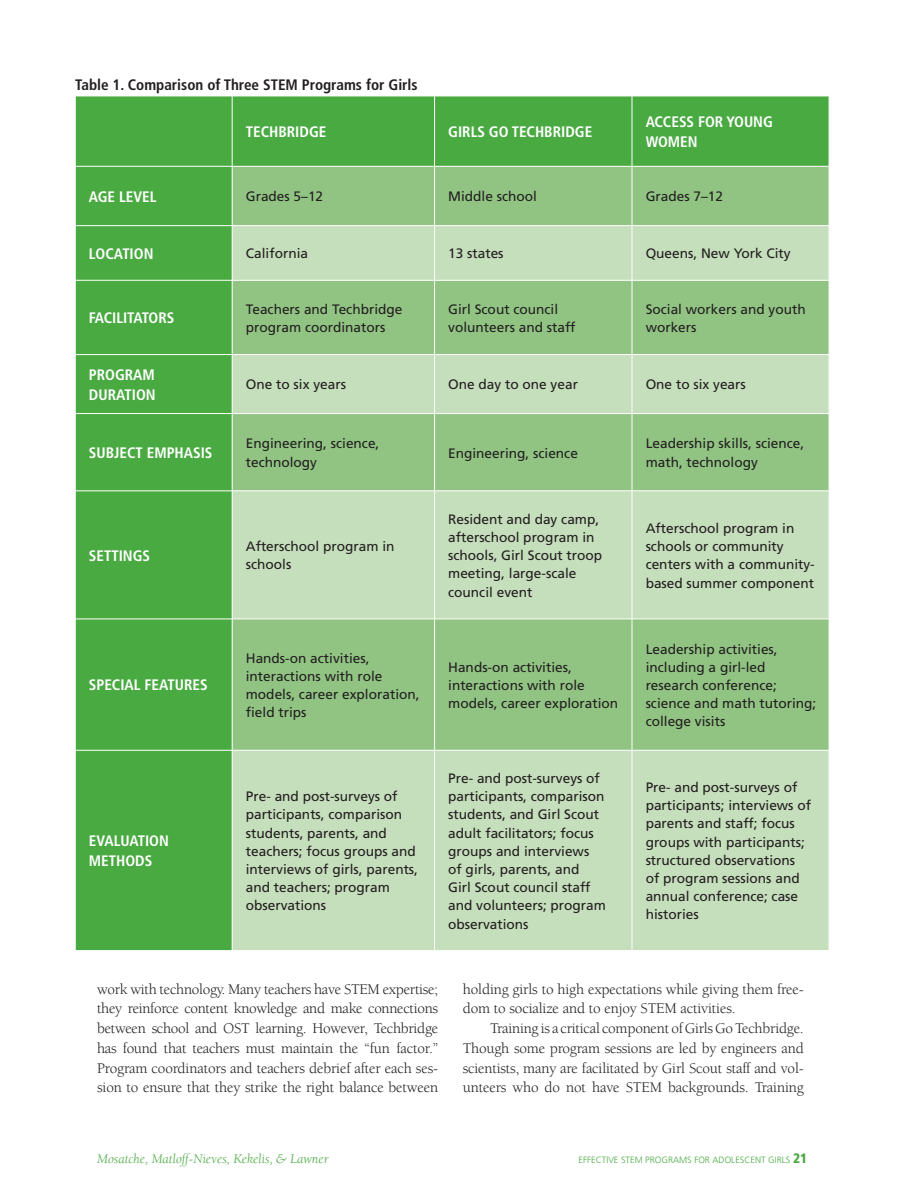
<style>
.page{position:relative;width:918px;height:1188px;background:#fff}
.page>*{position:absolute;margin:0;border:0;box-sizing:border-box;transform-origin:0 0}
.t1{font:15.15px/19.6px "Berkeley";letter-spacing:-.01em;color:#231f20;text-align:justify}
.t2{font:700 condensed 15.15px/19.6px "Frutiger";color:#fff}
.t3{font:700 condensed 15.15px "Frutiger";color:#231f20}
.t4{font:13.65px/18.1px "Frutiger";color:#231f20}
.t5{font:italic 13.65px "Berkeley";color:#4aaa42}
.t6{font:300 9.15px "Frutiger";color:#4aaa42}
.s1{font-weight:900;font-stretch:condensed;font-size:13.65px}
</style>
<div class="page">
<div style="left:76px;top:97px;width:753px;height:853px;background:#4aaa42"></div>
<div style="left:233px;top:167px;width:596px;height:58px;background:#91c483"></div>
<svg style="left:233px;top:226px;width:596px;height:724px;background:#b0d3a5"></svg>
<hr style="left:434px;top:167px;width:1px;height:58px;background:#fff">
<hr style="left:632px;top:167px;width:1px;height:58px;background:#fff">
<hr style="left:434px;top:281px;width:1px;height:73px;background:#fff">
<hr style="left:632px;top:281px;width:1px;height:73px;background:#fff">
<hr style="left:232px;top:225px;width:400px;height:1px;background:#fff">
<hr style="left:434px;top:226px;width:1px;height:54px;background:#fff">
<hr style="left:632px;top:225px;width:197px;height:1px;background:#fff">
<hr style="left:632px;top:226px;width:1px;height:54px;background:#fff">
<hr style="left:232px;top:280px;width:597px;height:1px;background:#fff">
<hr style="left:232px;top:354px;width:400px;height:1px;background:#fff">
<hr style="left:434px;top:355px;width:1px;height:58px;background:#fff">
<hr style="left:632px;top:354px;width:197px;height:1px;background:#fff">
<hr style="left:632px;top:355px;width:1px;height:58px;background:#fff">
<hr style="left:434px;top:96px;width:1px;height:70px;background:#fff">
<hr style="left:632px;top:96px;width:1px;height:70px;background:#fff">
<hr style="left:232px;top:166px;width:597px;height:1px;background:#fff">
<hr style="left:232px;top:413px;width:400px;height:1px;background:#fff">
<hr style="left:434px;top:414px;width:1px;height:76px;background:#fff">
<hr style="left:632px;top:413px;width:197px;height:1px;background:#fff">
<hr style="left:632px;top:414px;width:1px;height:76px;background:#fff">
<hr style="left:434px;top:619px;width:1px;height:131px;background:#fff">
<hr style="left:632px;top:619px;width:1px;height:131px;background:#fff">
<hr style="left:232px;top:96px;width:1px;height:70px;background:#fff">
<hr style="left:232px;top:167px;width:1px;height:58px;background:#fff">
<hr style="left:232px;top:226px;width:1px;height:54px;background:#fff">
<hr style="left:232px;top:281px;width:1px;height:73px;background:#fff">
<hr style="left:232px;top:355px;width:1px;height:58px;background:#fff">
<hr style="left:232px;top:414px;width:1px;height:76px;background:#fff">
<hr style="left:232px;top:619px;width:1px;height:131px;background:#fff">
<hr style="left:75px;top:166px;width:157px;height:1px;background:#fff">
<hr style="left:75px;top:225px;width:157px;height:1px;background:#fff">
<hr style="left:75px;top:280px;width:157px;height:1px;background:#fff">
<hr style="left:75px;top:354px;width:157px;height:1px;background:#fff">
<hr style="left:75px;top:413px;width:157px;height:1px;background:#fff">
<hr style="left:75px;top:490px;width:157px;height:1px;background:#fff">
<hr style="left:75px;top:619px;width:157px;height:1px;background:#fff">
<hr style="left:75px;top:750px;width:157px;height:1px;background:#fff">
<hr style="left:232px;top:490px;width:203px;height:1px;background:#fff">
<hr style="left:232px;top:491px;width:1px;height:128px;background:#fff">
<hr style="left:232px;top:619px;width:203px;height:1px;background:#fff">
<hr style="left:435px;top:490px;width:197px;height:1px;background:#fff">
<hr style="left:434px;top:491px;width:1px;height:128px;background:#fff">
<hr style="left:435px;top:619px;width:197px;height:1px;background:#fff">
<hr style="left:632px;top:490px;width:197px;height:1px;background:#fff">
<hr style="left:632px;top:491px;width:1px;height:128px;background:#fff">
<hr style="left:632px;top:619px;width:197px;height:1px;background:#fff">
<hr style="left:232px;top:750px;width:203px;height:1px;background:#fff">
<hr style="left:232px;top:751px;width:1px;height:199px;background:#fff">
<hr style="left:435px;top:750px;width:197px;height:1px;background:#fff">
<hr style="left:434px;top:751px;width:1px;height:199px;background:#fff">
<hr style="left:632px;top:750px;width:197px;height:1px;background:#fff">
<hr style="left:632px;top:751px;width:1px;height:199px;background:#fff">
<p class="t3" style="left:75px;top:79px;width:344px">Table 1. Comparison of Three STEM Programs for Girls</p>
<p class="t2" style="left:246px;top:123px;width:82px">TECHBRIDGE</p>
<p class="t2" style="left:448px;top:123px;width:146px">GIRLS GO TECHBRIDGE</p>
<p class="t2" style="left:646px;top:113px;width:129px">ACCESS FOR YOUNG<br>WOMEN</p>
<p class="t2" style="left:89px;top:188px;width:69px">AGE LEVEL</p>
<p class="t4" style="left:246px;top:189px;width:79px">Grades 5–12</p>
<p class="t4" style="left:448px;top:189px;width:90px">Middle school</p>
<p class="t4" style="left:646px;top:189px;width:79px">Grades 7–12</p>
<p class="t2" style="left:89px;top:245px;width:66px">LOCATION</p>
<p class="t4" style="left:246px;top:246px;width:64px">California</p>
<p class="t4" style="left:448px;top:246px;width:57px">13 states</p>
<p class="t4" style="left:646px;top:246px;width:147px">Queens, New York City</p>
<p class="t2" style="left:89px;top:309px;width:87px">FACILITATORS</p>
<p class="t4" style="left:246px;top:301px;width:158px">Teachers and Techbridge program coordinators</p>
<p class="t4" style="left:448px;top:301px;width:129px">Girl Scout council volunteers and staff</p>
<p class="t4" style="left:646px;top:301px;width:162px">Social workers and youth workers</p>
<p class="t2" style="left:89px;top:366px;width:68px">PROGRAM<br>DURATION</p>
<p class="t4" style="left:246px;top:377px;width:102px">One to six years</p>
<p class="t4" style="left:448px;top:377px;width:131px">One day to one year</p>
<p class="t4" style="left:646px;top:377px;width:102px">One to six years</p>
<p class="t2" style="left:89px;top:444px;width:125px">SUBJECT EMPHASIS</p>
<p class="t4" style="left:246px;top:436px;width:135px">Engineering, science, technology</p>
<p class="t4" style="left:448px;top:445px;width:131px">Engineering, science</p>
<p class="t4" style="left:646px;top:436px;width:160px">Leadership skills, science, math, technology</p>
<p class="t2" style="left:89px;top:547px;width:63px">SETTINGS</p>
<p class="t4" style="left:246px;top:538px;width:150px">Afterschool program in schools</p>
<p class="t4" style="left:448px;top:511px;width:156px">Resident and day camp, afterschool program in schools, Girl Scout troop meeting, large-scale council event</p>
<p class="t4" style="left:646px;top:520px;width:171px">Afterschool program in schools or community centers with a community&shy;based summer component</p>
<p class="t2" style="left:89px;top:676px;width:120px">SPECIAL FEATURES</p>
<p class="t2" style="left:89px;top:832px;width:82px">EVALUATION<br>METHODS</p>
<p class="t4" style="left:246px;top:650px;width:175px">Hands-on activities, interactions with role models, career exploration, field trips</p>
<p class="t4" style="left:448px;top:659px;width:171px">Hands-on activities, interactions with role models, career exploration</p>
<p class="t4" style="left:646px;top:641px;width:172px">Leadership activities, including a girl-led research conference; science and math tutoring; college visits</p>
<p class="t4" style="left:246px;top:788px;width:174px">Pre- and post-surveys of participants, comparison students, parents, and teachers; focus groups and interviews of girls, parents, and teachers; program observations</p>
<p class="t4" style="left:448px;top:770px;width:159px">Pre- and post-surveys of participants, comparison students, and Girl Scout adult facilitators; focus groups and interviews of girls, parents, and<br>Girl Scout council staff and volunteers; program observations</p>
<p class="t4" style="left:646px;top:779px;width:167px">Pre- and post-surveys of participants; interviews of parents and staff; focus groups with participants; structured observations of program sessions and annual conference; case histories</p>
<p class="t1" style="left:97px;top:981px;width:343px">work with technology. Many teachers have STEM expertise; they reinforce content knowledge and make connections between school and OST learning. However, Techbridge has found that teachers must maintain the “fun factor.” Program coordinators and teachers debrief after each ses&shy;sion to ensure that they strike the right balance between</p>
<p class="t1" style="left:463px;top:980px;width:343px">holding girls to high expectations while giving them free&shy;dom to socialize and to enjoy STEM activities.</p>
<p class="t1" style="left:463px;top:1020px;width:343px;text-indent:27px">Training is a critical component of Girls Go Techbridge.<br>Though some program sessions are led by engineers and scientists, many are facilitated by Girl Scout staff and vol&shy;unteers who do not have STEM backgrounds. Training</p>
<p class="t5" style="left:97px;top:1154px;width:233px">Mosatche, Matloff-Nieves, Kekelis, &amp; Lawner</p>
<p class="t6" style="left:579px;top:1157px;width:230px">EFFECTIVE STEM PROGRAMS FOR ADOLESCENT GIRLS <span class="s1">21</span></p>
</div>
